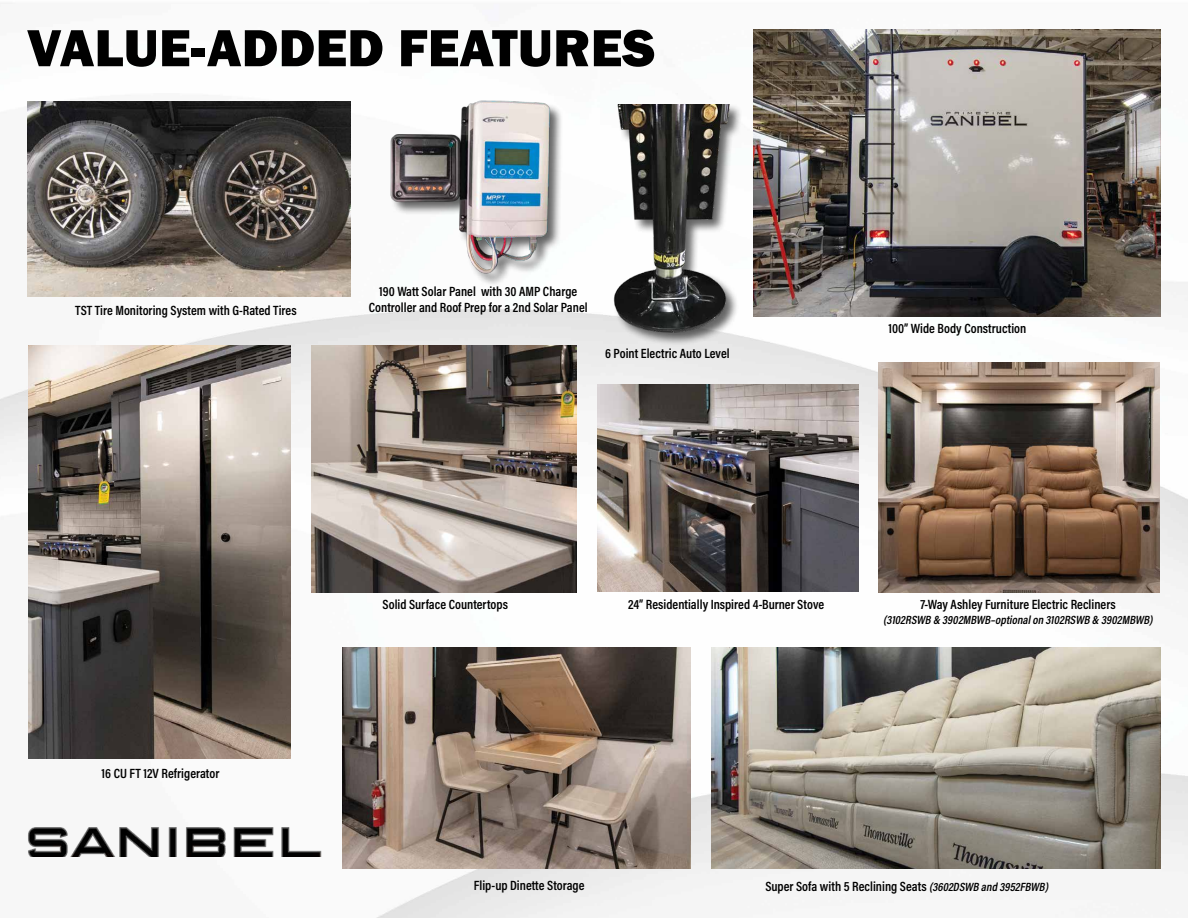
<style>
.page{position:relative;width:1188px;height:918px;background:#fff}
.page>*{position:absolute;margin:0;border:0;box-sizing:border-box;transform-origin:0 0}
.t1{font:800 54px "Franklin Gothic";letter-spacing:.005em;color:#000}
.t2{font:13.5px/16.2px "Acumin Variable Concept";color:#000;text-align:center}
.t3{font:600 13.5px "Acumin Pro Cond";color:#000}
.t4{font:italic 600 12px "Acumin Pro Cond";color:#000}
.s1{font-style:italic;font-size:12px}
</style>
<div class="page">
<img style="left:0;top:3px;width:1188px;height:915px">
<img style="left:28px;top:826px;width:294px;height:31px">
<img style="left:28px;top:345px;width:263px;height:414px">
<img style="left:346px;top:98px;width:264px;height:212px">
<img style="left:343px;top:647px;width:348px;height:221px">
<img style="left:28px;top:102px;width:323px;height:195px">
<img style="left:555px;top:105px;width:225px;height:244px">
<img style="left:754px;top:30px;width:407px;height:286px">
<img style="left:311px;top:345px;width:266px;height:247px">
<img style="left:598px;top:385px;width:260px;height:207px">
<img style="left:879px;top:362px;width:281px;height:230px">
<img style="left:711px;top:647px;width:450px;height:221px">
<h1 class="t1" style="left:27px;top:13px;width:630px">VALUE-ADDED FEATURES</h1>
<p class="t2" style="left:75px;top:301px;width:223px">TST Tire Monitoring System with G-Rated Tires</p>
<p class="t2" style="left:369px;top:283px;width:220px">190 Watt Solar Panel with 30 AMP Charge<br>Controller and Roof Prep for a 2nd Solar Panel</p>
<p class="t2" style="left:605px;top:345px;width:126px">6 Point Electric Auto Level</p>
<p class="t2" style="left:888px;top:320px;width:139px">100” Wide Body Construction</p>
<p class="t2" style="left:102px;top:764px;width:119px">16 CU FT 12V Refrigerator</p>
<p class="t2" style="left:383px;top:596px;width:127px">Solid Surface Countertops</p>
<p class="t2" style="left:628px;top:596px;width:198px">24” Residentially Inspired 4-Burner Stove</p>
<p class="t3" style="left:920px;top:596px;width:197px">7-Way Ashley Furniture Electric Recliners</p>
<p class="t4" style="left:883px;top:612px;width:274px">(3102RSWB &amp; 3902MBWB–optionalon 3102RSWB &amp; 3902MBWB)</p>
<p class="t3" style="left:474px;top:876px;width:112px">Flip-up Dinette Storage</p>
<p class="t3" style="left:765px;top:878px;width:287px">Super Sofa with 5 Reclining Seats <span class="s1">(3602DSWB and 3952FBWB)</span></p>
</div>
